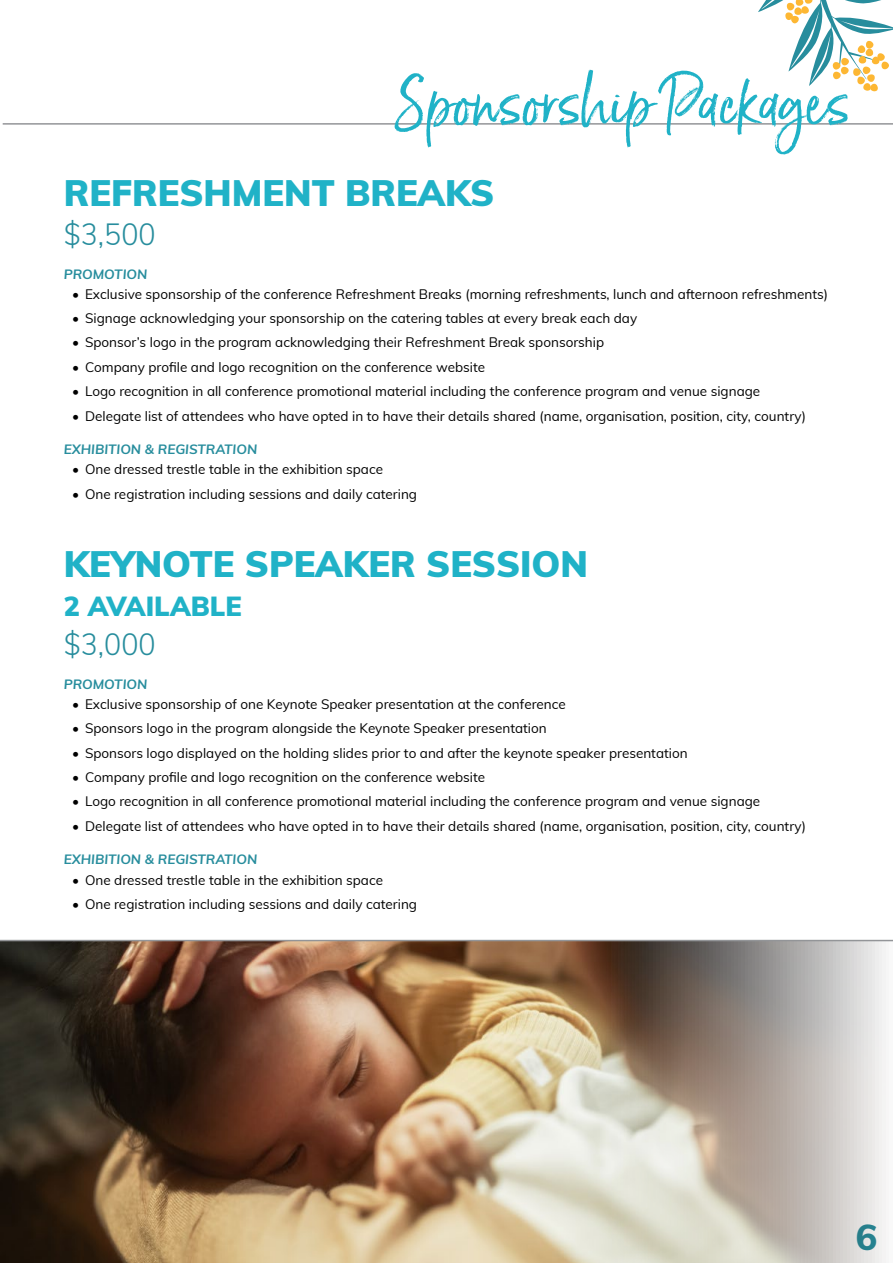
<style>
.page{position:relative;width:893px;height:1263px;background:#fff}
.page>*{position:absolute;margin:0;border:0;box-sizing:border-box;transform-origin:0 0}
.t1{font:60.45px "Born Ready Upright";color:#20b2c7}
.t2{font:900 36px "Muli";color:#20b2c7}
.t3{font:800 36px "Muli";color:#278d9d}
.t4{font:300 30px "Muli";color:#278d9d;scale:.95 1}
.t5{font:900 27px "Muli";color:#20b2c7}
.t6{font:13.5px "Muli";color:#000}
.t7{font:italic 700 13.5px "Muli";color:#278d9d}
</style>
<div class="page">
<hr style="left:3px;top:123px;width:890px;height:2px;background:#939598">
<svg style="left:758px;top:0;width:135px;height:92px"></svg>
<img style="left:0;top:941px;width:892px;height:322px">
<hr style="left:0;top:940px;width:893px;height:1px;background:#939598">
<h1 class="t1" style="left:393px;top:66px;width:460px">Sponsorship Packages</h1>
<h2 class="t2" style="left:64px;top:167px;width:432px">REFRESHMENT BREAKS</h2>
<h3 class="t4" style="left:64px;top:212px;width:98px">$3,500</h3>
<p class="t7" style="left:64px;top:264px;width:85px">PROMOTION</p>
<p class="t6" style="left:72px;top:284px;width:757px">• Exclusive sponsorship of the conference Refreshment Breaks (morning refreshments, lunch and afternoon refreshments)</p>
<p class="t6" style="left:72px;top:308px;width:566px">• Signage acknowledging your sponsorship on the catering tables at every break each day</p>
<p class="t6" style="left:72px;top:333px;width:533px">• Sponsor’s logo in the program acknowledging their Refreshment Break sponsorship</p>
<p class="t6" style="left:72px;top:357px;width:414px">• Company profile and logo recognition on the conference website</p>
<p class="t6" style="left:72px;top:381px;width:689px">• Logo recognition in all conference promotional material including the conference program and venue signage</p>
<p class="t6" style="left:72px;top:406px;width:735px">• Delegate list of attendees who have opted in to have their details shared (name, organisation, position, city, country)</p>
<p class="t7" style="left:64px;top:440px;width:195px">EXHIBITION &amp; REGISTRATION</p>
<p class="t6" style="left:72px;top:460px;width:312px">• One dressed trestle table in the exhibition space</p>
<p class="t6" style="left:72px;top:484px;width:346px">• One registration including sessions and daily catering</p>
<h2 class="t2" style="left:64px;top:538px;width:526px">KEYNOTE SPEAKER SESSION</h2>
<h3 class="t5" style="left:64px;top:587px;width:179px">2 AVAILABLE</h3>
<h3 class="t4" style="left:64px;top:622px;width:98px">$3,000</h3>
<p class="t7" style="left:64px;top:674px;width:85px">PROMOTION</p>
<p class="t6" style="left:72px;top:694px;width:495px">• Exclusive sponsorship of one Keynote Speaker presentation at the conference</p>
<p class="t6" style="left:72px;top:718px;width:476px">• Sponsors logo in the program alongside the Keynote Speaker presentation</p>
<p class="t6" style="left:72px;top:743px;width:617px">• Sponsors logo displayed on the holding slides prior to and after the keynote speaker presentation</p>
<p class="t6" style="left:72px;top:767px;width:414px">• Company profile and logo recognition on the conference website</p>
<p class="t6" style="left:72px;top:792px;width:689px">• Logo recognition in all conference promotional material including the conference program and venue signage</p>
<p class="t6" style="left:72px;top:816px;width:735px">• Delegate list of attendees who have opted in to have their details shared (name, organisation, position, city, country)</p>
<p class="t7" style="left:64px;top:850px;width:195px">EXHIBITION &amp; REGISTRATION</p>
<p class="t6" style="left:72px;top:870px;width:312px">• One dressed trestle table in the exhibition space</p>
<p class="t6" style="left:72px;top:894px;width:346px">• One registration including sessions and daily catering</p>
<h2 class="t3" style="left:856px;top:1211px;width:23px">6</h2>
</div>
